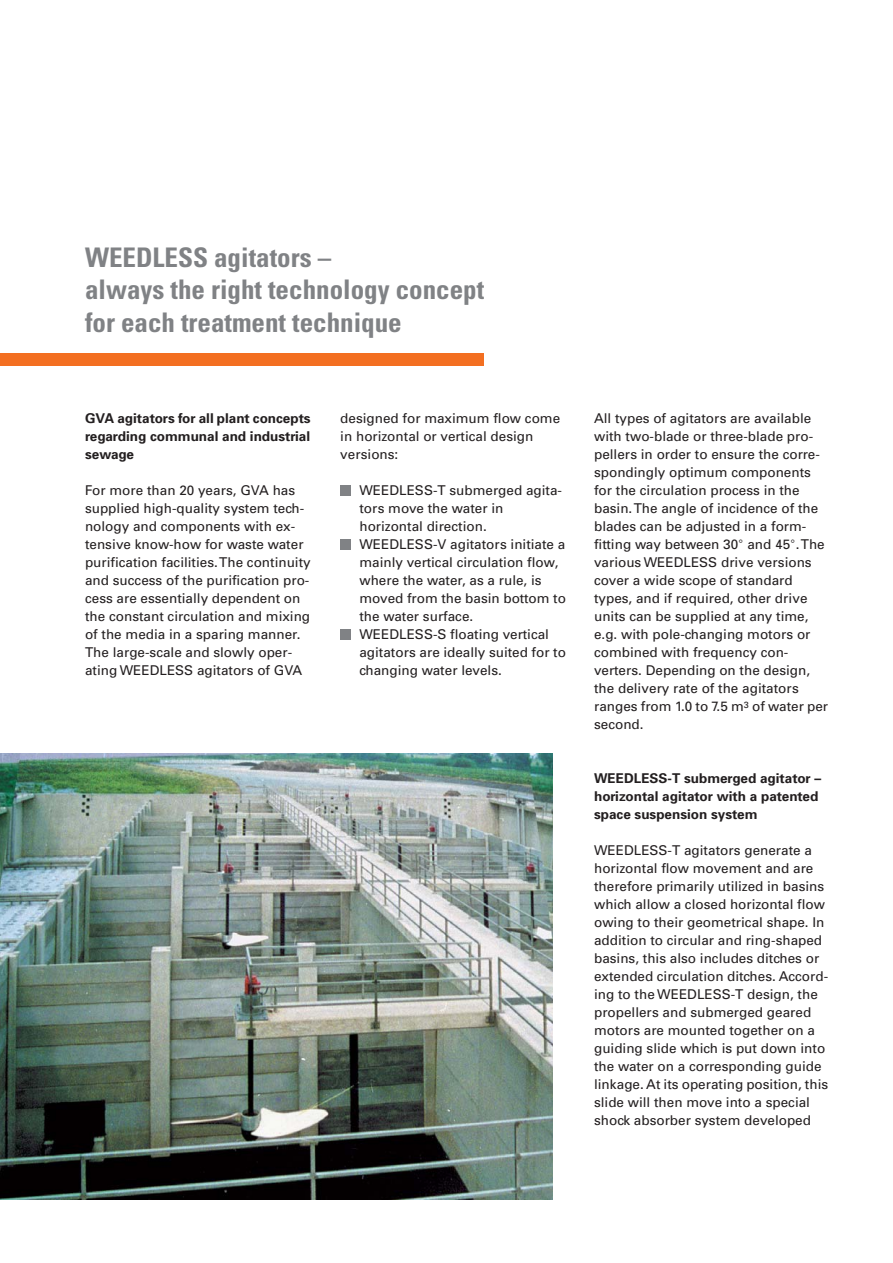
<style>
.page{position:relative;width:893px;height:1263px;background:#fff}
.page>*{position:absolute;margin:0;border:0;box-sizing:border-box;transform-origin:0 0}
.t1{font:700 condensed 27px/32.4px "Univers";color:#808285}
.t2{font:13.5px/18px "Univers";color:#231f20}
.t3{font:700 13.5px/18px "Univers";color:#231f20}
</style>
<div class="page">
<div style="left:340px;top:485px;width:10px;height:10px;background:#808285"></div>
<div style="left:340px;top:539px;width:10px;height:10px;background:#808285"></div>
<div style="left:340px;top:629px;width:10px;height:10px;background:#808285"></div>
<img style="left:0;top:753px;width:552px;height:446px">
<div style="left:0;top:353px;width:483px;height:13px;background:#f36f21"></div>
<h1 class="t1" style="left:85px;top:244px;width:400px">WEEDLESS agitators –<br>always the right technology concept for each treatment technique</h1>
<p class="t3" style="left:85px;top:411px;width:227px;text-align:justify">GVA agitators for all plant concepts regarding communal and industrial sewage</p>
<p class="t2" style="left:85px;top:483px;width:227px">For more than 20 years, GVA has supplied high-quality system tech&shy;nology and components with ex&shy;tensive know-how for waste water purification facilities. The continuity and success of the purification pro&shy;cess are essentially dependent on the constant circulation and mixing of the media in a sparing manner.<br>The large-scale and slowly oper&shy;ating WEEDLESS agitators of GVA</p>
<p class="t2" style="left:340px;top:411px;width:221px">designed for maximum flow come in horizontal or vertical design versions:</p>
<p class="t2" style="left:359px;top:483px;width:208px">WEEDLESS-T submerged agita&shy;tors move the water in horizontal direction.<br>WEEDLESS-V agitators initiate a mainly vertical circulation flow, where the water, as a rule, is moved from the basin bottom to the water surface.<br>WEEDLESS-S floating vertical agitators are ideally suited for to changing water levels.</p>
<p class="t2" style="left:594px;top:411px;width:236px">All types of agitators are available with two-blade or three-blade pro&shy;pellers in order to ensure the corre&shy;spondingly optimum components for the circulation process in the basin. The angle of incidence of the blades can be adjusted in a form&shy;fitting way between 30 and 45 . The various WEEDLESS drive versions cover a wide scope of standard types, and if required, other drive units can be supplied at any time, e.g. with pole-changing motors or combined with frequency con&shy;verters. Depending on the design, the delivery rate of the agitators ranges from 1.0 to 7.5 m<sup>3</sup> of water per second.</p>
<p class="t3" style="left:594px;top:771px;width:229px">WEEDLESS-T submerged agitator – horizontal agitator with a patented space suspension system</p>
<p class="t2" style="left:594px;top:843px;width:236px">WEEDLESS-T agitators generate a horizontal flow movement and are therefore primarily utilized in basins which allow a closed horizontal flow owing to their geometrical shape. In addition to circular and ring-shaped basins, this also includes ditches or extended circulation ditches. Accord&shy;ing to the WEEDLESS-T design, the propellers and submerged geared motors are mounted together on a guiding slide which is put down into the water on a corresponding guide linkage. At its operating position, this slide will then move into a special shock absorber system developed</p>
</div>
